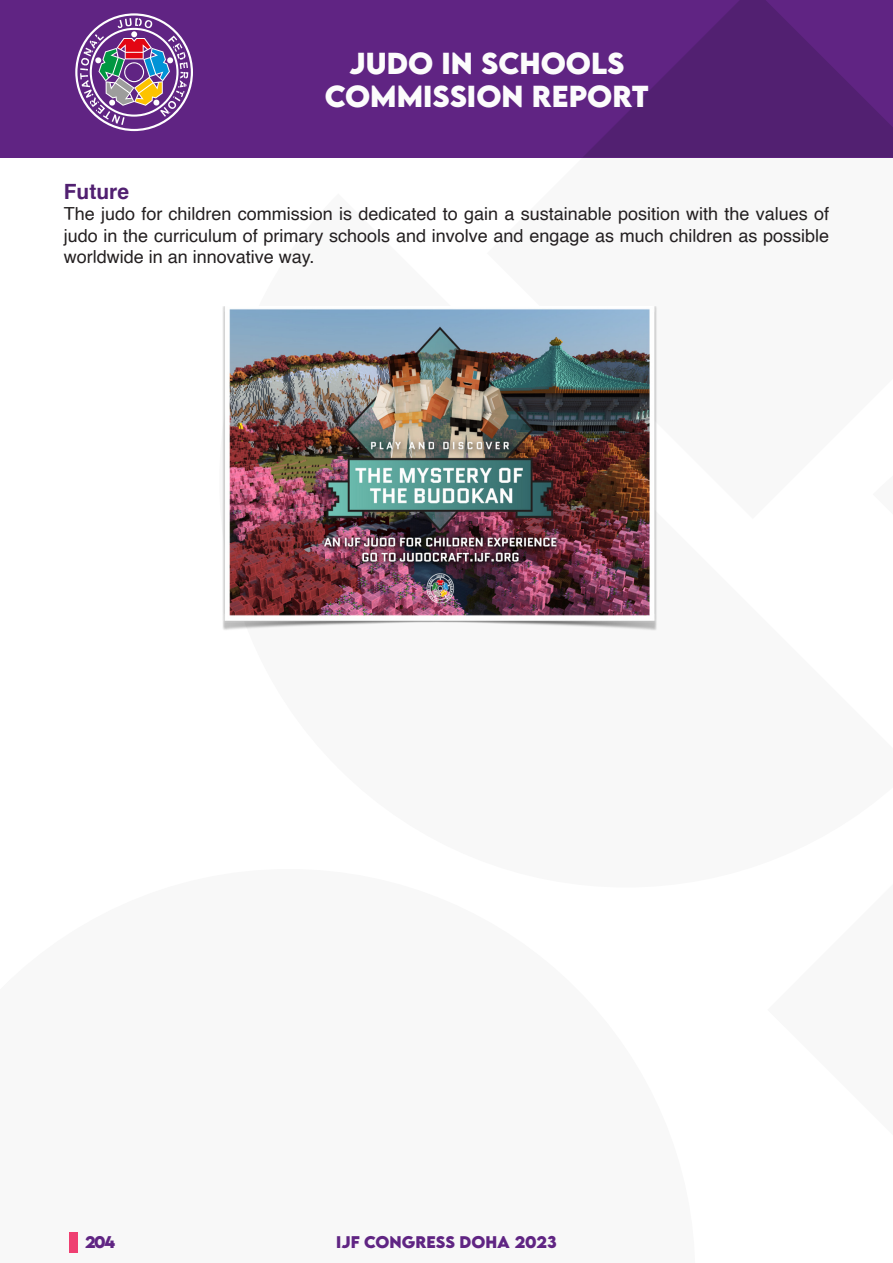
<style>
.page{position:relative;width:893px;height:1263px;background:#fff}
.page>*{position:absolute;margin:0;border:0;box-sizing:border-box;transform-origin:0 0}
.Page_headtitle{font:700 27px "LEMONMILK";color:#fcfcfc}
.Titre{font:700 21px "Helvetica";color:#512071}
.Texte_contenu{font:18px/21.6px "Helvetica";color:#231f20;text-align:justify}
.t1{font:700 15px "LEMONMILK";color:#602583}
</style>
<div class="page">
<div style="left:0;top:0;width:893px;height:157px;background:#602483"></div>
<svg style="left:584px;top:0;width:309px;height:157px;fill:#522071"></svg>
<svg style="left:75px;top:13px;width:118px;height:118px"></svg>
<div style="left:69px;top:1232px;width:8px;height:20px;background:#ef3f71"></div>
<img style="left:223px;top:306px;width:434px;height:325px">
<p class="Page_headtitle" style="left:349px;top:45px;width:277px">JUDO IN SCHOOLS</p>
<p class="Page_headtitle" style="left:325px;top:78px;width:325px">COMMISSION REPORT</p>
<p class="Titre" style="left:64px;top:174px;width:67px">Future</p>
<p class="Texte_contenu" style="left:64px;top:204px;width:767px">The judo for children commission is dedicated to gain a sustainable position with the values of judo in the curriculum of primary schools and involve and engage as much children as possible worldwide in an innovative way.</p>
<p class="t1" style="left:85px;top:1232px;width:31px">204</p>
<p class="t1" style="left:336px;top:1232px;width:222px">IJF CONGRESS DOHA 2023</p>
</div>
